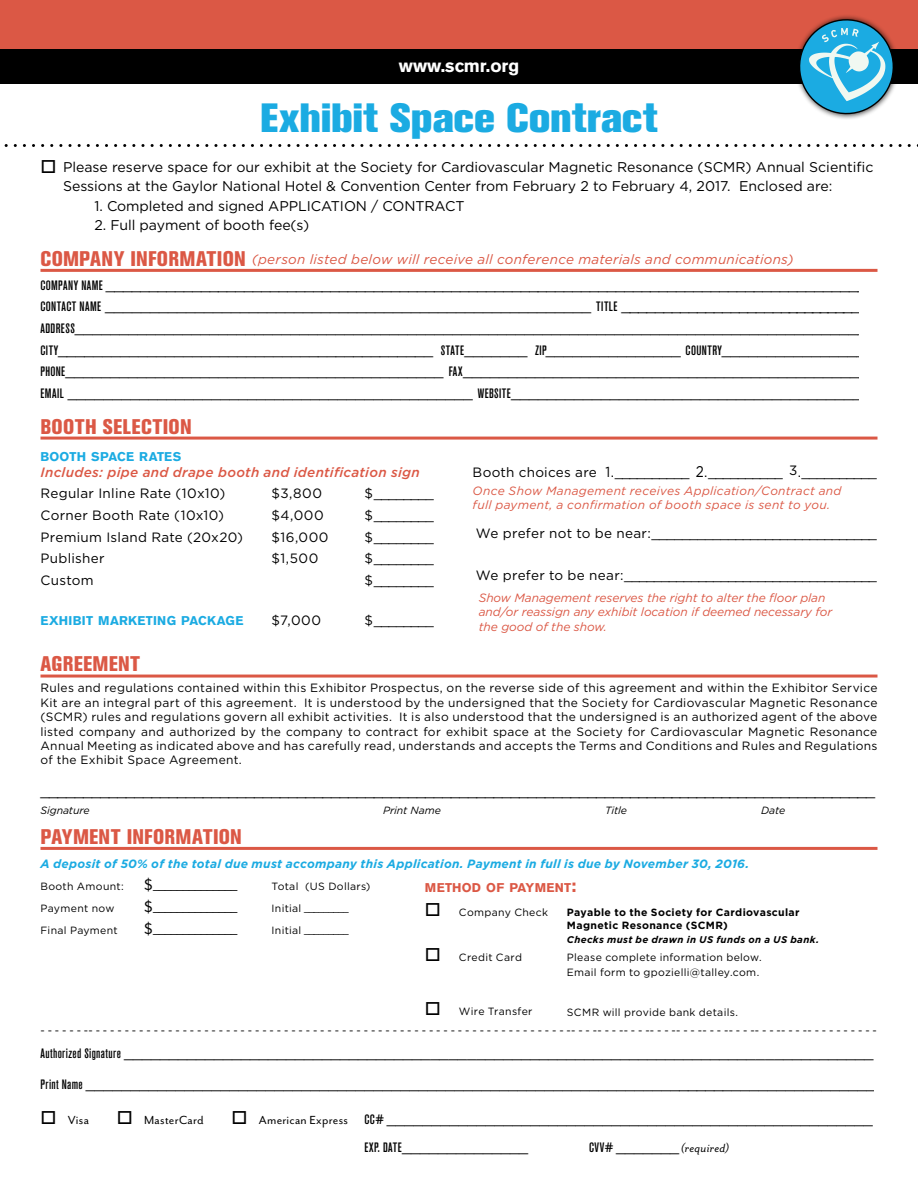
<style>
.page{position:relative;width:918px;height:1188px;background:#fff}
.page>*{position:absolute;margin:0;border:0;box-sizing:border-box;transform-origin:0 0}
.t1{font:800 40.5px "Akzidenz Grotesk BE";letter-spacing:.01em;color:#1babe2}
.t2{font:800 condensed 21px "Akzidenz Grotesk BE";letter-spacing:.015em;color:#db5845}
.t3{font:500 condensed 18px/21.6px "Akzidenz Grotesk BE";color:#000}
.t4{font:18px "Mr Eaves San OT";color:#000}
.t5{font:700 18px "Akzidenz Grotesk BE";color:#fff}
.t6{font:15px "Mr Eaves San OT";color:#000}
.t7{font:14.1px/19.5px "Gotham HTF";color:#000}
.t8{font:13.5px "Gotham HTF";letter-spacing:.02em;color:#000}
.t9{font:italic 13.5px "Gotham HTF";letter-spacing:.02em;color:#db5845}
.t10{font:italic 500 13.5px "Gotham HTF";letter-spacing:.025em;color:#db5845}
.t11{font:italic 13.5px "Mr Eaves San OT";letter-spacing:.015em;color:#000}
.t12{font:13.5px "Mr Eaves San OT";letter-spacing:.02em;color:#000}
.t13{font:700 12.6px "Akzidenz Grotesk BE";letter-spacing:.02em;color:#1babe2}
.t14{font:700 12.6px "Akzidenz Grotesk BE";letter-spacing:.02em;color:#db5845}
.t15{font:12px/14.4px "Gotham HTF";letter-spacing:.025em;color:#000;text-align:justify}
.t16{font:italic 12px/14.4px "Gotham HTF";letter-spacing:-.005em;color:#db5845}
.t17{font:italic 12px/14.4px "Gotham HTF";letter-spacing:.025em;color:#db5845}
.t18{font:italic 700 12px "Gotham HTF";letter-spacing:.02em;color:#1babe2}
.t19{font:10.5px/15px "Gotham HTF";letter-spacing:.03em;color:#000}
.t20{font:700 10.5px/13.5px "Gotham HTF";letter-spacing:.035em;color:#000}
.t21{font:italic 10.5px "Gotham HTF";letter-spacing:-.005em;color:#000}
.t22{font:italic 700 9.75px "Gotham HTF";letter-spacing:.04em;color:#000}
.s1{font-family:"Akzidenz Grotesk BE";font-weight:800;font-style:normal;font-stretch:condensed;font-size:21px}
.s2{font-size:13.5px}
.s3{font-size:14.4px}
.s4{font-size:15.6px}
.s5{font-family:"Gotham HTF";font-size:10.5px}
.s6{font-size:18px}
.s7{font-family:"Mr Eaves San OT";font-weight:400;font-stretch:normal;font-size:13.5px}
.s8{font-family:"Akzidenz Grotesk BE";font-weight:500;font-style:normal;font-stretch:condensed}
.s9{font-family:"Akzidenz Grotesk BE";font-weight:500;font-style:normal;font-stretch:condensed;font-size:18px}
</style>
<div class="page">
<div style="left:0;top:0;width:918px;height:59px;background:#db5845"></div>
<div style="left:0;top:49px;width:918px;height:35px;background:#000"></div>
<svg style="left:798px;top:15px;width:98px;height:104px"></svg>
<hr style="left:40px;top:847px;width:838px;height:3px;background:#db5845">
<svg style="left:4px;top:144px;width:914px;height:3px"></svg>
<hr style="left:40px;top:269px;width:838px;height:3px;background:#db5845">
<hr style="left:40px;top:437px;width:838px;height:3px;background:#db5845">
<hr style="left:40px;top:675px;width:838px;height:3px;background:#db5845">
<p class="t5" style="left:399px;top:56px;width:122px">www.scmr.org</p>
<h1 class="t1" style="left:260px;top:94px;width:399px">Exhibit Space Contract</h1>
<p class="t7" style="left:63px;top:157px;width:812px;text-indent:-23px">□ Please reserve space for our exhibit at the Society for Cardiovascular Magnetic Resonance (SCMR) Annual Scientific<br>Sessions at the Gaylor National Hotel &amp; Convention Center from February 2 to February 4, 2017. Enclosed are:</p>
<p class="t7" style="left:95px;top:196px;width:372px">1. Completed and signed APPLICATION / CONTRACT</p>
<p class="t7" style="left:95px;top:215px;width:216px">2. Full payment of booth fee(s)</p>
<p class="t9" style="left:40px;top:252px;width:755px"><span class="s1">COMPANY INFORMATION</span> (person listed below will receive all conference materials and communications)</p>
<p class="t3" style="left:40px;top:273px;width:838px"><span class="s2">COMPANY NAME</span> _________________________________________________________________________________________ <span class="s2">CONTACT NAME</span> ______________________________________________________ <span class="s2">TITLE</span> _______________________________ <span class="s2">ADDRESS</span>_________________________________________________________________________________________ <span class="s2">CITY</span>__________________________________________ <span class="s2">STATE</span>_______ <span class="s2">ZIP</span>_______________ <span class="s2">COUNTRY</span>_________________ <span class="s2">PHONE</span>__________________________________________ <span class="s2">FAX</span>_____________________________________________ <span class="s2">EMAIL</span> _____________________________________________ <span class="s2">WEBSITE</span>________________________________________</p>
<p class="t2" style="left:40px;top:414px;width:153px">BOOTH SELECTION</p>
<p class="t13" style="left:40px;top:449px;width:142px">BOOTH SPACE RATES</p>
<p class="t10" style="left:40px;top:464px;width:381px">Includes: pipe and drape booth and identification sign</p>
<p class="t8" style="left:472px;top:464px;width:406px">Booth choices are <span class="s3">1</span>.__________ <span class="s4">2</span>.__________ 3.__________</p>
<p class="t8" style="left:41px;top:486px;width:186px">Regular Inline Rate (10x10)</p>
<p class="t8" style="left:272px;top:486px;width:52px">$3,800</p>
<p class="t8" style="left:364px;top:486px;width:71px">$________</p>
<p class="t8" style="left:40px;top:508px;width:185px">Corner Booth Rate (10x10)</p>
<p class="t8" style="left:271px;top:508px;width:54px">$4,000</p>
<p class="t8" style="left:364px;top:508px;width:71px">$________</p>
<p class="t8" style="left:40px;top:529px;width:204px">Premium Island Rate (20x20)</p>
<p class="t8" style="left:271px;top:529px;width:59px">$16,000</p>
<p class="t8" style="left:364px;top:529px;width:71px">$________</p>
<p class="t8" style="left:40px;top:551px;width:66px">Publisher</p>
<p class="t8" style="left:271px;top:551px;width:48px">$1,500</p>
<p class="t8" style="left:364px;top:551px;width:71px">$________</p>
<p class="t8" style="left:40px;top:572px;width:55px">Custom</p>
<p class="t8" style="left:364px;top:572px;width:71px">$________</p>
<p class="t13" style="left:40px;top:614px;width:204px">EXHIBIT MARKETING PACKAGE</p>
<p class="t8" style="left:272px;top:613px;width:51px">$7,000</p>
<p class="t8" style="left:365px;top:613px;width:71px">$________</p>
<p class="t2" style="left:40px;top:652px;width:101px">AGREEMENT</p>
<p class="t15" style="left:40px;top:681px;width:839px">Rules and regulations contained within this Exhibitor Prospectus, on the reverse side of this agreement and within the Exhibitor Service Kit are an integral part of this agreement. It is understood by the undersigned that the Society for Cardiovascular Magnetic Resonance (SCMR) rules and regulations govern all exhibit activities. It is also understood that the undersigned is an authorized agent of the above listed company and authorized by the company to contract for exhibit space at the Society for Cardiovascular Magnetic Resonance Annual Meeting as indicated above and has carefully read, understands and accepts the Terms and Conditions and Rules and Regulations of the Exhibit Space Agreement.</p>
<p class="t3" style="left:40px;top:779px;width:836px">__________________________________________________________________________________________________</p>
<p class="t21" style="left:40px;top:804px;width:51px">Signature</p>
<p class="t21" style="left:383px;top:804px;width:59px">Print Name</p>
<p class="t21" style="left:605px;top:804px;width:23px">Title</p>
<p class="t21" style="left:761px;top:804px;width:26px">Date</p>
<p class="t2" style="left:40px;top:824px;width:203px">PAYMENT INFORMATION</p>
<p class="t18" style="left:40px;top:857px;width:710px">A deposit of 50% of the total due must accompany this Application. Payment in full is due by November 30, 2016.</p>
<p class="t4" style="left:40px;top:875px;width:198px"><span class="s5">Booth Amount:</span> $______________</p>
<p class="t19" style="left:272px;top:879px;width:101px">Total (US Dollars)</p>
<p class="t19" style="left:40px;top:901px;width:75px">Payment now</p>
<p class="t4" style="left:144px;top:897px;width:95px">$______________</p>
<p class="t6" style="left:272px;top:899px;width:79px"><span class="s5">Initial</span> _________</p>
<p class="t19" style="left:40px;top:922px;width:79px">Final Payment</p>
<p class="t4" style="left:144px;top:918px;width:95px">$______________</p>
<p class="t6" style="left:272px;top:921px;width:79px"><span class="s5">Initial</span> _________</p>
<p class="t17" style="left:472px;top:483px;width:370px">Once Show Management receives Application/Contract and full payment, a confirmation of booth space is sent to you.</p>
<p class="t8" style="left:476px;top:525px;width:403px">We prefer not to be near:______________________________</p>
<p class="t8" style="left:476px;top:567px;width:403px">We prefer to be near:__________________________________</p>
<p class="t16" style="left:479px;top:590px;width:355px">Show Management reserves the right to alter the floor plan and/or reassign any exhibit location if deemed necessary for the good of the show.</p>
<p class="t14" style="left:425px;top:880px;width:153px">METHOD OF PAYMENT<span class="s6">:</span></p>
<p class="t19" style="left:425px;top:904px;width:125px">□ Company Check</p>
<p class="t19" style="left:425px;top:949px;width:99px">□ Credit Card</p>
<p class="t20" style="left:567px;top:905px;width:234px">Payable to the Society for Cardiovascular<br>Magnetic Resonance (SCMR)</p>
<p class="t22" style="left:567px;top:934px;width:254px">Checks must be drawn in US funds on a US bank.</p>
<p class="t19" style="left:567px;top:950px;width:196px">Please complete information below.<br>Email form to gpozielli@talley.com.</p>
<p class="t19" style="left:425px;top:1003px;width:109px">□ Wire Transfer</p>
<p class="t19" style="left:567px;top:1004px;width:173px">SCMR will provide bank details.</p>
<p class="t6" style="left:41px;top:1021px;width:838px">- - - - - - -- - - - - - - - - - - - - - - - - - - - - - - - - - - - - - - - - - - - - - - - - - - - - - - - - - - - - - - - - - - - - - - - - - -- - - -- - - -- - - -- - - -- - - -- - - -- - - -- - - -- - - -- - - - - - - - - -</p>
<p class="t3" style="left:40px;top:1037px;width:837px;line-height:31.2px"><span class="s2">Authorized Signature</span> ___________________________________________________________________________________<br><span class="s2">Print Name</span> ________________________________________________________________________________________</p>
<p class="t12" style="left:40px;top:1112px;width:50px">□ Visa</p>
<p class="t12" style="left:117px;top:1112px;width:89px">□ MasterCard</p>
<p class="t3" style="left:364px;top:1103px;width:510px;line-height:28.5px;text-indent:-133px">□ <span class="s7">American Express</span> <span class="s2">CC#</span> ______________________________________________________<br><span class="s2">EXP. DATE</span>______________</p>
<p class="t11" style="left:589px;top:1141px;width:142px"><span class="s8">CVV#</span> <span class="s9">_______</span> (required)</p>
</div>
